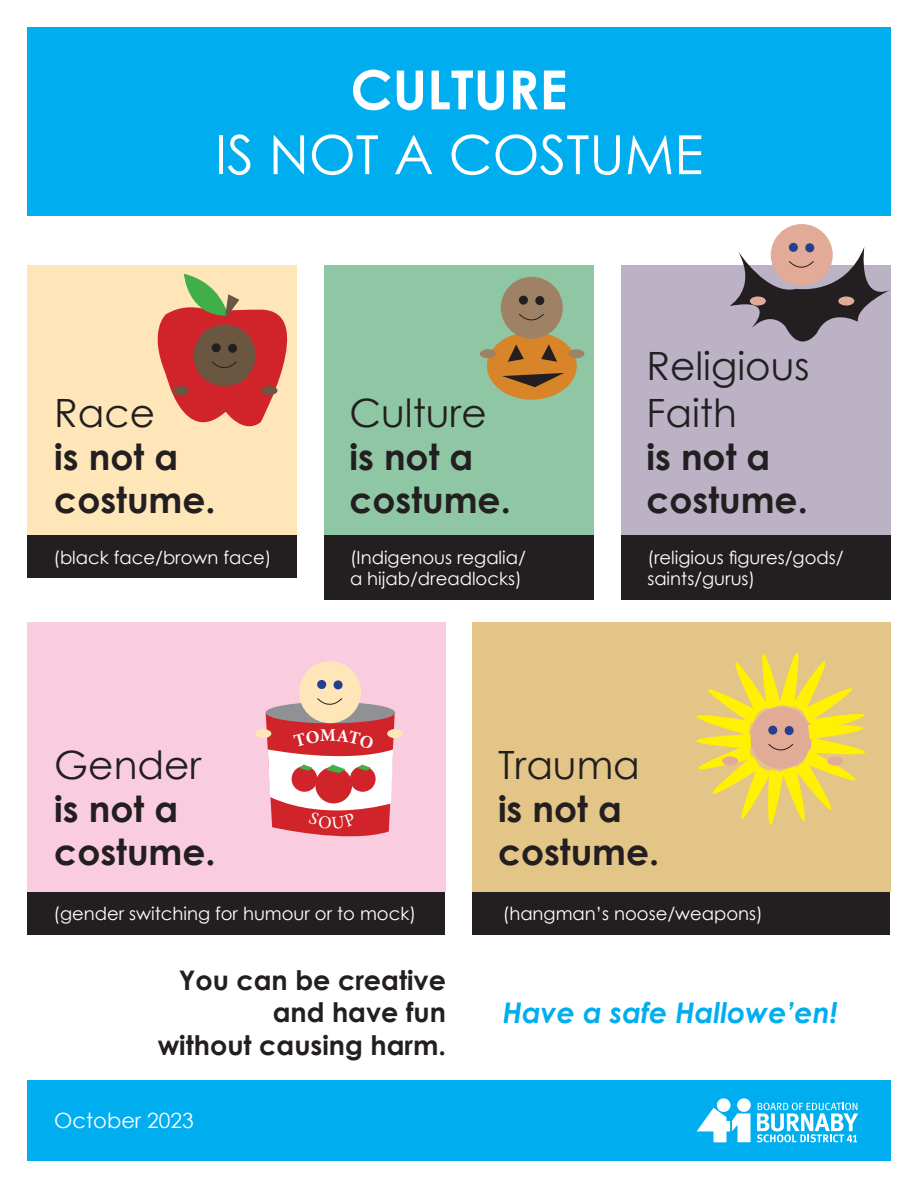
<style>
.page{position:relative;width:918px;height:1188px;background:#fff}
.page>*{position:absolute;margin:0;border:0;box-sizing:border-box;transform-origin:0 0}
.t1{font:54px "Century Gothic";color:#fff}
.t2{font:700 54px "Century Gothic";color:#fff}
.t3{font:39px/46.8px "Century Gothic";color:#231f20}
.t4{font:700 36px/43.2px "Century Gothic";color:#231f20}
.t5{font:italic 700 28.5px "Century Gothic";color:#00aeef}
.t6{font:700 27px "Century Gothic";color:#231f20}
.Heading_-_Align_Left{font:21px "Century Gothic";color:#fff}
.t7{font:18px "Century Gothic";color:#fff}
</style>
<div class="page">
<div style="left:27px;top:27px;width:864px;height:189px;background:#00aeef"></div>
<div style="left:27px;top:1080px;width:864px;height:81px;background:#00aeef"></div>
<div style="left:737px;top:1098px;width:14px;height:14px;background:#fff;border-radius:50%"></div>
<div style="left:717px;top:1098px;width:13px;height:14px;background:#fff;border-radius:50%"></div>
<svg style="left:757px;top:1103px;width:101px;height:40px"></svg>
<svg style="left:697px;top:1108px;width:53px;height:34px"></svg>
<div style="left:27px;top:265px;width:270px;height:270px;background:#fee6b9"></div>
<div style="left:27px;top:622px;width:419px;height:270px;background:#f9ccdf"></div>
<div style="left:472px;top:622px;width:419px;height:270px;background:#e3c588"></div>
<div style="left:324px;top:265px;width:270px;height:270px;background:#8fc6a4"></div>
<div style="left:621px;top:265px;width:270px;height:270px;background:#bbb2c5"></div>
<div style="left:28px;top:535px;width:269px;height:43px;background:#231f20"></div>
<div style="left:324px;top:535px;width:270px;height:65px;background:#231f20"></div>
<div style="left:622px;top:535px;width:269px;height:65px;background:#231f20"></div>
<div style="left:472px;top:892px;width:418px;height:43px;background:#231f20"></div>
<div style="left:27px;top:892px;width:418px;height:43px;background:#231f20"></div>
<div style="left:487px;top:332px;width:90px;height:68px;background:#d88529;border-radius:50%"></div>
<svg style="left:508px;top:344px;width:16px;height:18px"></svg>
<svg style="left:541px;top:344px;width:16px;height:18px"></svg>
<svg style="left:502px;top:373px;width:62px;height:14px"></svg>
<div style="left:501px;top:277px;width:62px;height:62px;background:#9f8265;border-radius:50%"></div>
<div style="left:519px;top:296px;width:9px;height:9px;background:#231f20;border-radius:50%"></div>
<div style="left:535px;top:296px;width:9px;height:9px;background:#231f20;border-radius:50%"></div>
<svg style="left:519px;top:313px;width:25px;height:8px"></svg>
<div style="left:480px;top:349px;width:16px;height:9px;background:#9f8265;border-radius:50%"></div>
<div style="left:568px;top:349px;width:16px;height:9px;background:#9f8265;border-radius:50%"></div>
<div style="left:771px;top:224px;width:62px;height:62px;background:#e2ab98;border-radius:50%"></div>
<div style="left:789px;top:243px;width:9px;height:9px;background:#253f8e;border-radius:50%"></div>
<div style="left:805px;top:243px;width:9px;height:9px;background:#253f8e;border-radius:50%"></div>
<svg style="left:729px;top:247px;width:161px;height:95px"></svg>
<div style="left:750px;top:296px;width:16px;height:10px;background:#e2ab98;border-radius:50%"></div>
<div style="left:838px;top:296px;width:16px;height:10px;background:#e2ab98;border-radius:50%"></div>
<svg style="left:157px;top:274px;width:131px;height:153px"></svg>
<svg style="left:696px;top:652px;width:170px;height:173px"></svg>
<div style="left:722px;top:756px;width:16px;height:10px;background:#e2ab98;border-radius:50%"></div>
<div style="left:827px;top:756px;width:16px;height:10px;background:#e2ab98;border-radius:50%"></div>
<div style="left:299px;top:661px;width:62px;height:62px;background:#fee6b9;border-radius:50%"></div>
<div style="left:317px;top:680px;width:9px;height:9px;background:#253f8e;border-radius:50%"></div>
<div style="left:334px;top:680px;width:9px;height:9px;background:#253f8e;border-radius:50%"></div>
<div style="left:255px;top:729px;width:16px;height:9px;background:#fee6b9;border-radius:50%"></div>
<div style="left:387px;top:729px;width:16px;height:9px;background:#fee6b9;border-radius:50%"></div>
<svg style="left:266px;top:697px;width:129px;height:140px"></svg>
<p class="t2" style="left:350px;top:49px;width:219px">CULTURE</p>
<p class="t1" style="left:215px;top:117px;width:490px">IS NOT A COSTUME</p>
<p class="t3" style="left:54px;top:389px;width:102px">Race</p>
<p class="t4" style="left:54px;top:434px;width:163px">is not a costume.</p>
<p class="t7" style="left:53px;top:545px;width:219px">(black face/brown face)</p>
<p class="t3" style="left:54px;top:741px;width:148px">Gender</p>
<p class="t4" style="left:54px;top:786px;width:163px">is not a costume.</p>
<p class="t3" style="left:350px;top:389px;width:139px">Culture</p>
<p class="t4" style="left:350px;top:434px;width:163px">is not a costume.</p>
<p class="t7" style="left:350px;top:545px;width:178px">(Indigenous regalia/</p>
<p class="t7" style="left:350px;top:566px;width:173px">a hijab/dreadlocks)</p>
<p class="t3" style="left:646px;top:342px;width:165px">Religious<br>Faith</p>
<p class="t4" style="left:646px;top:434px;width:163px">is not a costume.</p>
<p class="t7" style="left:647px;top:545px;width:198px">(religious figures/gods/</p>
<p class="t7" style="left:647px;top:566px;width:109px">saints/gurus)</p>
<p class="t3" style="left:498px;top:741px;width:143px">Trauma</p>
<p class="t4" style="left:498px;top:786px;width:163px">is not a costume.</p>
<p class="t7" style="left:53px;top:901px;width:364px">(gender switching for humour or to mock)</p>
<p class="t7" style="left:503px;top:901px;width:262px">(hangman’s noose/weapons)</p>
<p class="t6" style="left:179px;top:960px;width:269px">You can be creative</p>
<p class="t6" style="left:273px;top:992px;width:175px">and have fun</p>
<p class="t6" style="left:158px;top:1024px;width:290px">without causing harm.</p>
<p class="Heading_-_Align_Left" style="left:54px;top:1106px;width:141px">October 2023</p>
<p class="t5" style="left:503px;top:991px;width:337px">Have a safe Hallowe’en!</p>
</div>
